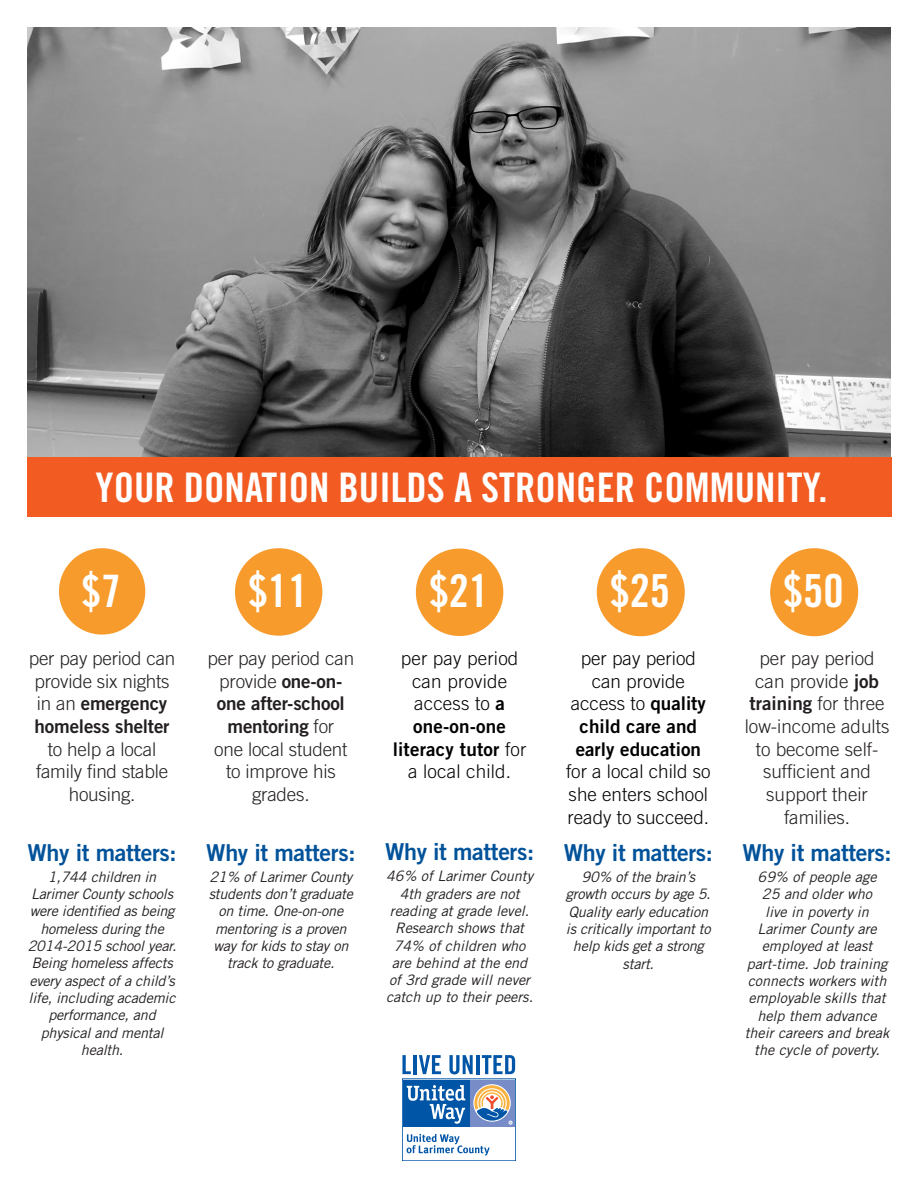
<style>
.page{position:relative;width:918px;height:1188px;background:#fff}
.page>*{position:absolute;margin:0;border:0;box-sizing:border-box;transform-origin:0 0}
.t1{font:45.6px "Trade Gothic Bold Cond Twenty";color:#fff}
.t2{font:45.3px "Trade Gothic Bold Cond Twenty";color:#fff}
.t3{font:44.7px "Trade Gothic Bold Cond Twenty";color:#fff}
.t4{font:40.8px "Trade Gothic Bold Cond Twenty";color:#fff}
.t5{font:23.25px "Trade Gothic Bold Two";letter-spacing:-.015em;color:#01529a}
.t6{font:300 18.9px/22.6px "Trade Gothic";letter-spacing:-.01em;color:#231f20;text-align:center}
.t7{font:300 18.9px/22.6px "Trade Gothic";color:#000;text-align:center}
.t8{font:18.9px/22.6px "Trade Gothic Bold Two";letter-spacing:.01em;color:#000;text-align:center}
.t9{font:italic 14.4px/17.2px "Trade Gothic";letter-spacing:-.015em;color:#231f20;text-align:center}
.s1{font-family:"Trade Gothic Bold Two";font-weight:400}
.s2{font-family:"Trade Gothic";font-weight:300}
</style>
<div class="page">
<div style="left:402px;top:1079px;width:114px;height:82px;border:1px solid #0155a7"></div>
<div style="left:469px;top:1080px;width:46px;height:47px;background:#788dc7"></div>
<svg style="left:473px;top:1084px;width:38px;height:38px"></svg>
<div style="left:403px;top:1080px;width:66px;height:47px;background:#0155a7"></div>
<svg style="left:407px;top:1085px;width:58px;height:39px"></svg>
<svg style="left:407px;top:1134px;width:83px;height:22px"></svg>
<svg style="left:402px;top:1055px;width:9px;height:19px"></svg>
<hr style="left:413px;top:1055px;width:4px;height:19px;background:#0155a7">
<svg style="left:419px;top:1055px;width:22px;height:19px"></svg>
<svg style="left:449px;top:1055px;width:24px;height:19px"></svg>
<hr style="left:476px;top:1055px;width:4px;height:19px;background:#0155a7">
<svg style="left:482px;top:1055px;width:33px;height:19px"></svg>
<svg style="left:474px;top:1085px;width:38px;height:39px"></svg>
<div style="left:59px;top:548px;width:86px;height:87px;background:#f89b2d;border-radius:50%"></div>
<div style="left:597px;top:548px;width:88px;height:88px;background:#f89b2d;border-radius:50%"></div>
<div style="left:416px;top:549px;width:87px;height:87px;background:#f89b2d;border-radius:50%"></div>
<div style="left:235px;top:548px;width:87px;height:88px;background:#f89b2d;border-radius:50%"></div>
<div style="left:770px;top:548px;width:88px;height:88px;background:#f89b2d;border-radius:50%"></div>
<img style="left:27px;top:27px;width:864px;height:489px">
<div style="left:28px;top:457px;width:864px;height:59px;background:#f25b21"></div>
<p class="t4" style="left:96px;top:463px;width:734px">YOUR DONATION BUILDS A STRONGER COMMUNITY.</p>
<p class="t3" style="left:81px;top:563px;width:41px">$7</p>
<p class="t6" style="left:29px;top:647px;width:148px">per pay period can provide six nights in an <span class="s1">emergency homeless shelter </span>to help a local family find stable housing.</p>
<p class="t5" style="left:28px;top:838px;width:151px">Why it matters:</p>
<p class="t9" style="left:28px;top:868px;width:150px">1,744 children in<br>Larimer County schools were identified as being homeless during the<br>2014-2015 school year.<br>Being homeless affects every aspect of a child’s life, including academic performance, and physical and mental health.</p>
<p class="t2" style="left:248px;top:563px;width:62px">$11</p>
<p class="t6" style="left:208px;top:647px;width:148px">per pay period can provide <span class="s1">one-on&shy;one after-school mentoring</span> for<br>one local student to improve his grades.</p>
<p class="t5" style="left:206px;top:838px;width:151px">Why it matters:</p>
<p class="t9" style="left:209px;top:868px;width:146px">21% of Larimer County students don’t graduate on time. One-on-one mentoring is a proven way for kids to stay on track to graduate.</p>
<p class="t2" style="left:429px;top:564px;width:62px">$21</p>
<p class="t7" style="left:401px;top:647px;width:119px">per pay period can provide access to <span class="s1">a</span></p>
<p class="t8" style="left:393px;top:715px;width:135px">one-on-one literacy tutor <span class="s2">for</span></p>
<p class="t7" style="left:408px;top:760px;width:105px">a local child.</p>
<p class="t5" style="left:385px;top:837px;width:151px">Why it matters:</p>
<p class="t9" style="left:386px;top:867px;width:149px">46% of Larimer County<br>4th graders are not reading at grade level.<br>Research shows that<br>74% of children who are behind at the end of 3rd grade will never catch up to their peers.</p>
<p class="t1" style="left:609px;top:563px;width:62px">$25</p>
<p class="t7" style="left:566px;top:647px;width:146px">per pay period can provide access to <span class="s1">quality child care and early education </span>for a local child so she enters school ready to succeed.</p>
<p class="t5" style="left:564px;top:838px;width:151px">Why it matters:</p>
<p class="t9" style="left:566px;top:868px;width:146px">90% of the brain’s growth occurs by age 5.<br>Quality early education is critically important to help kids get a strong start.</p>
<p class="t1" style="left:783px;top:563px;width:62px">$50</p>
<p class="t6" style="left:745px;top:647px;width:146px">per pay period can provide <span class="s1">job training</span> for three low-income adults to become self&shy;sufficient and support their families.</p>
<p class="t5" style="left:742px;top:838px;width:151px">Why it matters:</p>
<p class="t9" style="left:745px;top:868px;width:146px">69% of people age<br>25 and older who<br>live in poverty in<br>Larimer County are employed at least part-time. Job training connects workers with employable skills that help them advance their careers and break the cycle of poverty.</p>
</div>
